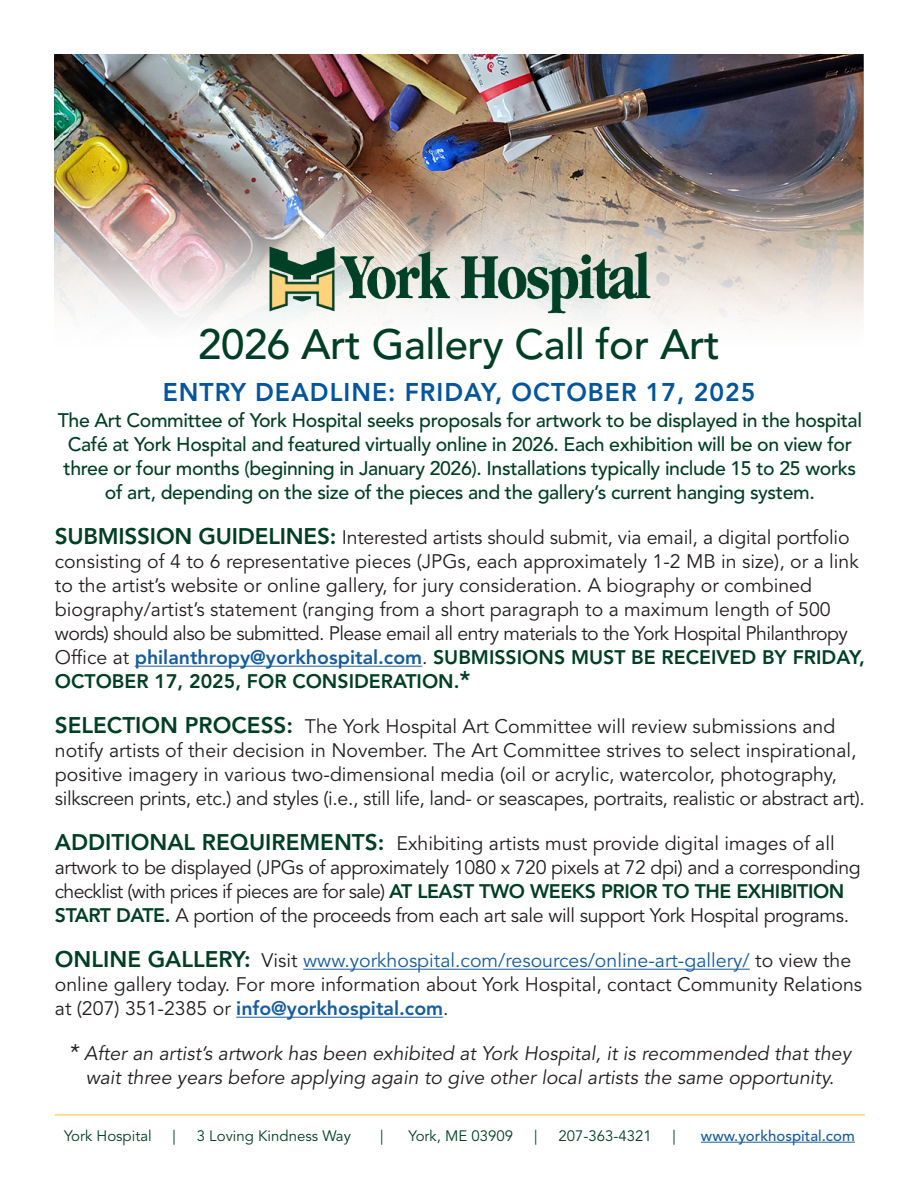
<style>
.page{position:relative;width:918px;height:1188px;background:#fff}
.page>*{position:absolute;margin:0;border:0;box-sizing:border-box;transform-origin:0 0}
.t1{font:500 42px "Avenir LT Std";letter-spacing:-.01em;color:#003f25}
.t2{font:800 25.5px "Avenir LT Std";letter-spacing:.04em;color:#04559b}
.t3{font:19.5px/24px "Avenir LT Std";color:#231f20}
.t4{font:500 19.5px/24px "Avenir LT Std";letter-spacing:-.02em;color:#003f25;text-align:center}
.t5{font:19.5px/24px "Avenir LT Std";letter-spacing:-.02em;color:#231f20}
.t6{font:italic 19.5px/24px "Avenir LT Std";color:#231f20;text-align:center}
.t7{font:15px "Avenir LT Std";color:#003f25}
.t8{font:500 15px "Avenir LT Std";color:#175d9e}
.s1{font-weight:800;font-size:22.5px;color:#003f25}
.s2{font-weight:800;color:#175d9e}
.s3{font-weight:800;color:#003f25}
.s4{font-weight:800;font-size:24px;color:#003f25}
.s5{color:#175d9e}
.s6{font-size:22.5px}
</style>
<div class="page">
<hr style="left:135px;top:666px;width:287px;height:1px;background:#175d9e">
<hr style="left:303px;top:969px;width:447px;height:1px;background:#175d9e">
<hr style="left:236px;top:1017px;width:207px;height:1px;background:#175d9e">
<img style="left:54px;top:54px;width:809px;height:268px">
<hr style="left:701px;top:1142px;width:154px;height:1px;background:#175d9e">
<hr style="left:55px;top:1114px;width:810px;height:2px;background:#fed17b">
<img style="left:269px;top:247px;width:381px;height:67px">
<p class="t1" style="left:198px;top:320px;width:523px">2026 Art Gallery Call for Art</p>
<p class="t2" style="left:163px;top:377px;width:594px">ENTRY DEADLINE: FRIDAY, OCTOBER 17, 2025</p>
<p class="t4" style="left:58px;top:409px;width:806px">The Art Committee of York Hospital seeks proposals for artwork to be displayed in the hospital Café at York Hospital and featured virtually online in 2026. Each exhibition will be on view for three or four months (beginning in January 2026). Installations typically include 15 to 25 works of art, depending on the size of the pieces and the gallery’s current hanging system.</p>
<p class="t3" style="left:55px;top:526px;width:812px"><span class="s1">SUBMISSION GUIDELINES:</span> Interested artists should submit, via email, a digital portfolio consisting of 4 to 6 representative pieces (JPGs, each approximately 1-2 MB in size), or a link to the artist’s website or online gallery, for jury consideration. A biography or combined biography/artist’s statement (ranging from a short paragraph to a maximum length of 500 words) should also be submitted. Please email all entry materials to the York Hospital Philanthropy Office at <span class="s2">philanthropy@yorkhospital.com</span>. <span class="s3">SUBMISSIONS MUST BE RECEIVED BY FRIDAY, OCTOBER 17, 2025, FOR CONSIDERATION.</span><span class="s4">*</span></p>
<p class="t3" style="left:55px;top:715px;width:812px"><span class="s1">SELECTION PROCESS:</span> The York Hospital Art Committee will review submissions and notify artists of their decision in November. The Art Committee strives to select inspirational, positive imagery in various two-dimensional media (oil or acrylic, watercolor, photography, silkscreen prints, etc.) and styles (i.e., still life, land- or seascapes, portraits, realistic or abstract art).</p>
<p class="t5" style="left:55px;top:832px;width:807px"><span class="s1">ADDITIONAL REQUIREMENTS:</span> Exhibiting artists must provide digital images of all artwork to be displayed (JPGs of approximately 1080 x 720 pixels at 72 dpi) and a corresponding checklist (with prices if pieces are for sale) <span class="s3">AT LEAST TWO WEEKS PRIOR TO THE EXHIBITION START DATE.</span> A portion of the proceeds from each art sale will support York Hospital programs.</p>
<p class="t3" style="left:55px;top:949px;width:809px"><span class="s1">ONLINE GALLERY:</span> Visit <span class="s5">www.yorkhospital.com/resources/online-art-gallery/</span> to view the online gallery today. For more information about York Hospital, contact Community Relations at (207) 351-2385 or <span class="s2">info@yorkhospital.com</span>.</p>
<p class="t6" style="left:69px;top:1042px;width:784px"><span class="s6">*</span> After an artist’s artwork has been exhibited at York Hospital, it is recommended that they wait three years before applying again to give other local artists the same opportunity.</p>
<p class="t7" style="left:64px;top:1127px;width:89px">York Hospital</p>
<p class="t7" style="left:173px;top:1127px;width:5px">|</p>
<p class="t7" style="left:197px;top:1127px;width:156px">3 Loving Kindness Way</p>
<p class="t7" style="left:380px;top:1127px;width:5px">|</p>
<p class="t7" style="left:409px;top:1127px;width:106px">York, ME 03909</p>
<p class="t7" style="left:534px;top:1127px;width:5px">|</p>
<p class="t7" style="left:558px;top:1127px;width:95px">207-363-4321</p>
<p class="t7" style="left:673px;top:1127px;width:5px">|</p>
<p class="t8" style="left:701px;top:1127px;width:155px">www.yorkhospital.com</p>
</div>
